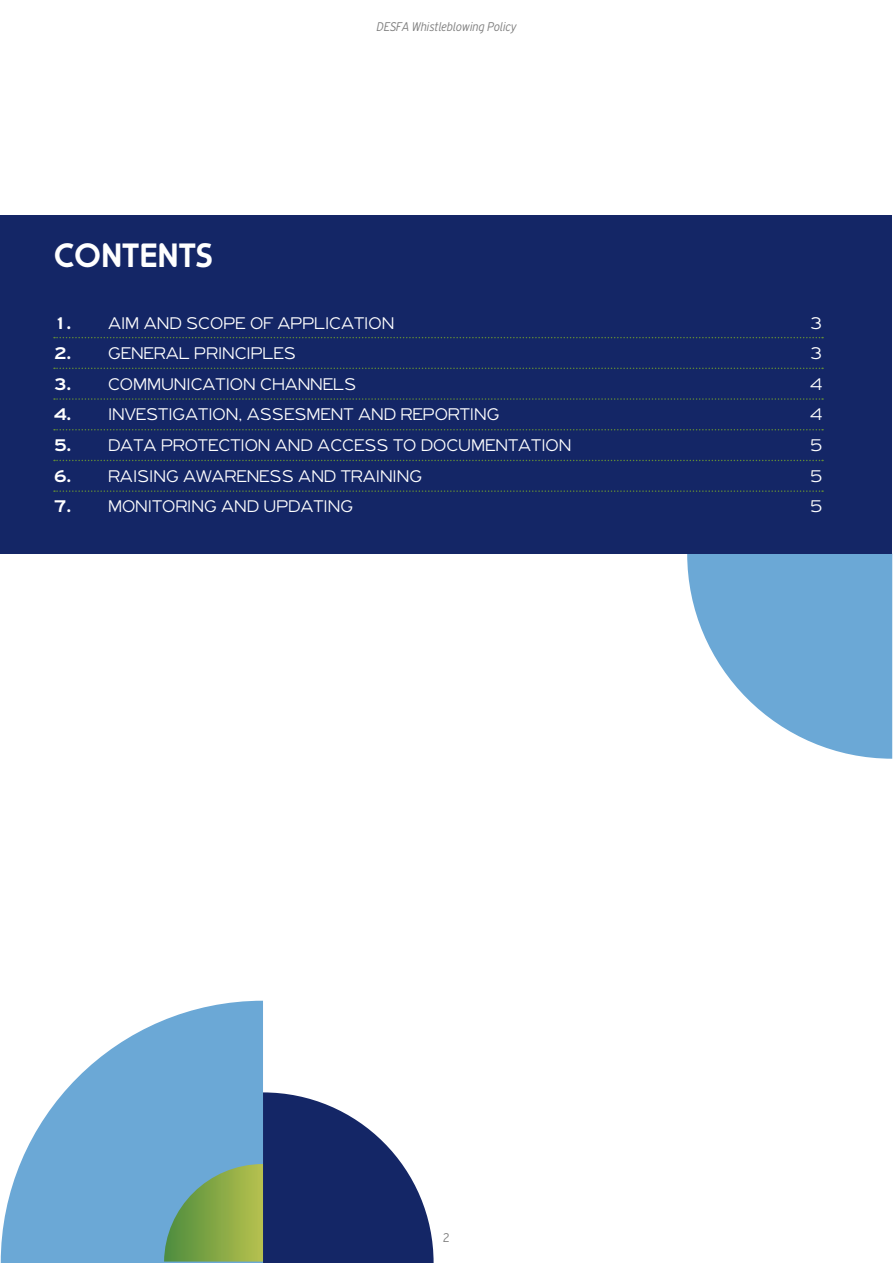
<style>
.page{position:relative;width:893px;height:1263px;background:#fff}
.page>*{position:absolute;margin:0;border:0;box-sizing:border-box;transform-origin:0 0}
.t1{font:700 33px "PF Universal";color:#fff}
.t2{font:300 18px "PF Highway Gothic Ext";color:#fff}
.t3{font:italic 300 13.5px "PF Highway Gothic Cond";color:#808080}
.t4{font:300 13.5px "PF Highway Gothic Cond";color:#808080}
.s1{font-weight:700}
</style>
<div class="page">
<svg style="left:687px;top:554px;width:205px;height:205px"></svg>
<div style="left:1px;top:215px;width:891px;height:339px;background:#142666"></div>
<svg style="left:54px;top:337px;width:769px;height:1px"></svg>
<svg style="left:54px;top:368px;width:769px;height:1px"></svg>
<svg style="left:54px;top:398px;width:769px;height:2px"></svg>
<svg style="left:54px;top:429px;width:769px;height:1px"></svg>
<svg style="left:54px;top:460px;width:769px;height:1px"></svg>
<svg style="left:54px;top:490px;width:769px;height:2px"></svg>
<svg style="left:1px;top:1001px;width:262px;height:262px;fill:#6ba8d6"></svg>
<svg style="left:164px;top:1092px;width:270px;height:171px;background:#59748c"></svg>
<h1 class="t1" style="left:54px;top:236px;width:160px">CONTENTS</h1>
<p class="t3" style="left:377px;top:20px;width:141px">DESFA Whistleblowing Policy</p>
<p class="t2" style="left:54px;top:313px;width:342px"><span class="s1">1.</span> AIM AND SCOPE OF APPLICATION</p>
<p class="t2" style="left:810px;top:313px;width:14px">3</p>
<p class="t2" style="left:54px;top:344px;width:243px"><span class="s1">2.</span> GENERAL PRINCIPLES</p>
<p class="t2" style="left:810px;top:344px;width:14px">3</p>
<p class="t2" style="left:54px;top:374px;width:304px"><span class="s1">3.</span> COMMUNICATION CHANNELS</p>
<p class="t2" style="left:810px;top:374px;width:14px">4</p>
<p class="t2" style="left:54px;top:405px;width:447px"><span class="s1">4.</span> INVESTIGATION, ASSESMENT AND REPORTING</p>
<p class="t2" style="left:810px;top:405px;width:14px">4</p>
<p class="t2" style="left:54px;top:436px;width:519px"><span class="s1">5.</span> DATA PROTECTION AND ACCESS TO DOCUMENTATION</p>
<p class="t2" style="left:810px;top:436px;width:14px">5</p>
<p class="t2" style="left:54px;top:466px;width:369px"><span class="s1">6.</span> RAISING AWARENESS AND TRAINING</p>
<p class="t2" style="left:810px;top:466px;width:14px">5</p>
<p class="t2" style="left:54px;top:497px;width:301px"><span class="s1">7.</span> MONITORING AND UPDATING</p>
<p class="t2" style="left:810px;top:497px;width:14px">5</p>
<p class="t4" style="left:443px;top:1231px;width:9px">2</p>
</div>
